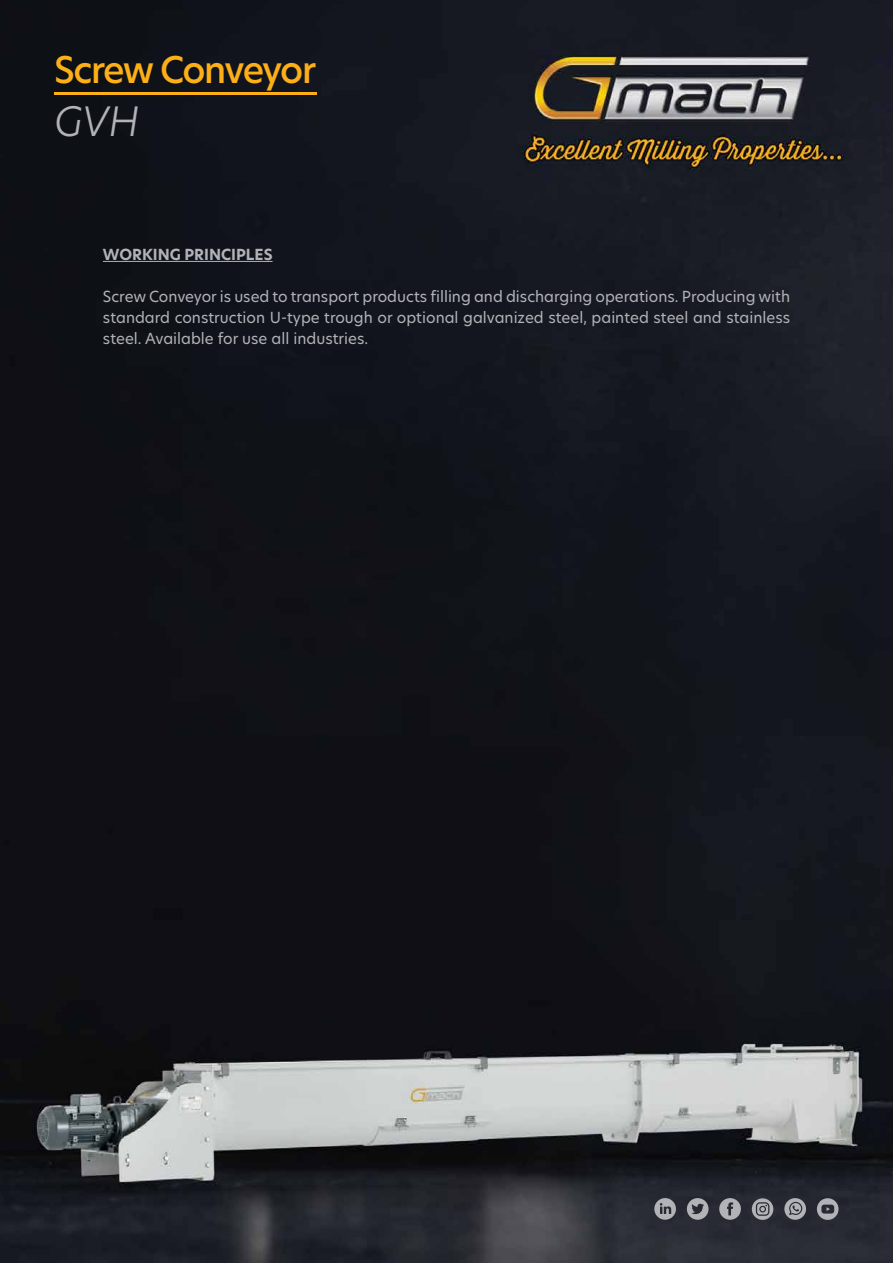
<style>
.page{position:relative;width:893px;height:1263px;background:#fff}
.page>*{position:absolute;margin:0;border:0;box-sizing:border-box;transform-origin:0 0}
.t1{font:italic 300 39.75px "Hero New";color:#b1b3b6}
.t2{font:500 36px "Hero New";letter-spacing:-.05em;color:#fcaf17}
.t3{font:15px/21px "Hero New";color:#b1b3b6;text-align:justify}
.t4{font:700 15px "Hero New";color:#b1b3b6}
</style>
<div class="page">
<img style="left:0;top:0;width:893px;height:1263px">
<hr style="left:103px;top:261px;width:170px;height:1px;background:#b1b3b6">
<hr style="left:54px;top:92px;width:263px;height:3px;background:#fcaf17">
<svg style="left:687px;top:1198px;width:21px;height:22px"></svg>
<svg style="left:719px;top:1198px;width:22px;height:22px"></svg>
<svg style="left:784px;top:1198px;width:22px;height:22px"></svg>
<svg style="left:817px;top:1198px;width:21px;height:22px"></svg>
<svg style="left:752px;top:1198px;width:21px;height:22px"></svg>
<svg style="left:654px;top:1198px;width:22px;height:22px"></svg>
<h2 class="t2" style="left:54px;top:45px;width:264px">Screw Conveyor</h2>
<h1 class="t1" style="left:54px;top:94px;width:87px">GVH</h1>
<p class="t4" style="left:103px;top:244px;width:171px">WORKING PRINCIPLES</p>
<p class="t3" style="left:103px;top:286px;width:689px">Screw Conveyor is used to transport products filling and discharging operations. Producing with standard construction U-type trough or optional galvanized steel, painted steel and stainless steel. Available for use all industries.</p>
</div>
